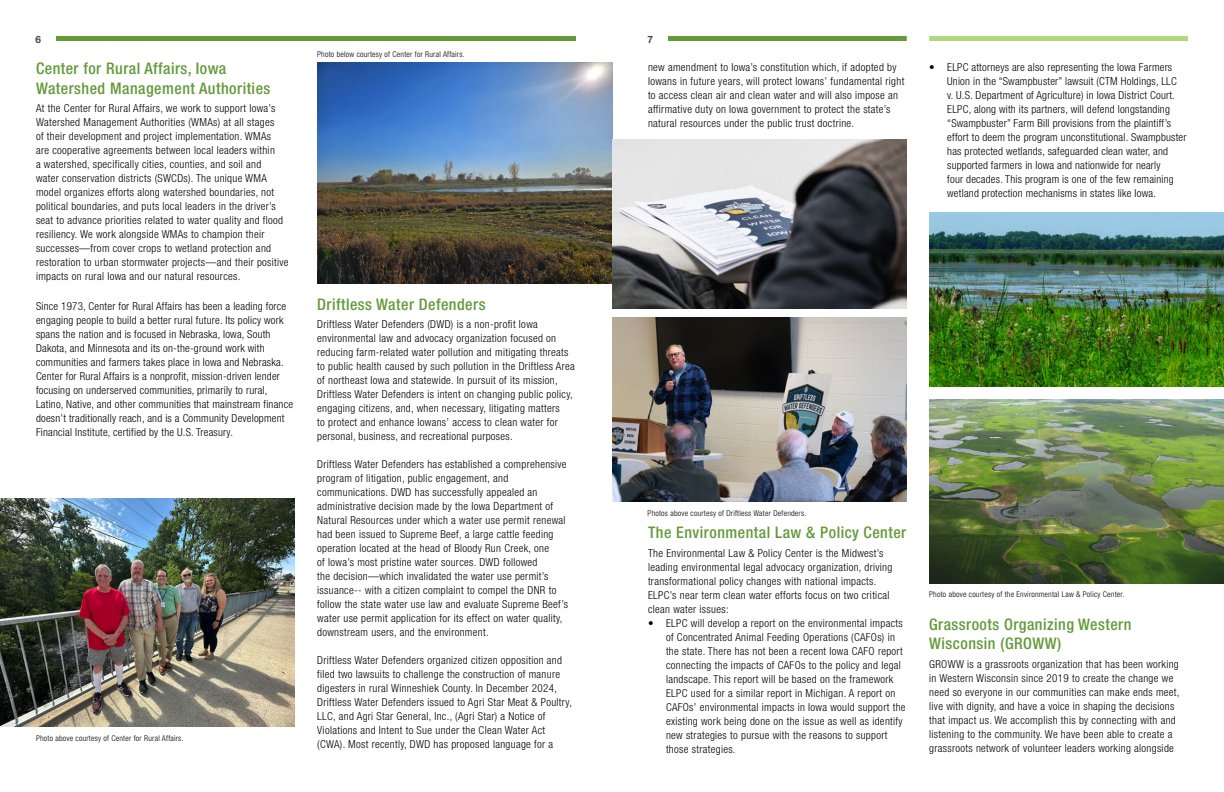
<style>
.page{position:relative;width:1224px;height:792px;background:#fff}
.page>*{position:absolute;margin:0;border:0;box-sizing:border-box;transform-origin:0 0}
.t1{font:500 condensed 16px/19.2px "Helvetica Neue LT Std";letter-spacing:.03em;color:#639a3a}
.Designee_Body{font:300 condensed 11px/14px "Helvetica Neue LT Std";letter-spacing:.03em;color:#000}
.t2{font:700 10px "Helvetica Neue";color:#424448}
.Captions{font:300 condensed 8px "Helvetica Neue LT Std";letter-spacing:.03em;color:#000}
</style>
<div class="page">
<div style="left:668px;top:36px;width:239px;height:5px;background:#639a3a"></div>
<div style="left:929px;top:36px;width:259px;height:5px;background:#b0d97d"></div>
<div style="left:56px;top:36px;width:520px;height:5px;background:#639a3a"></div>
<img style="left:0;top:499px;width:295px;height:228px">
<img style="left:317px;top:63px;width:295px;height:221px">
<img style="left:612px;top:139px;width:295px;height:170px">
<img style="left:612px;top:317px;width:294px;height:184px">
<img style="left:929px;top:213px;width:295px;height:174px">
<img style="left:929px;top:399px;width:295px;height:184px">
<p class="t2" style="left:36px;top:32px;width:7px">6</p>
<p class="t2" style="left:648px;top:32px;width:7px">7</p>
<h3 class="t1" style="left:36px;top:59px;width:236px">Center for Rural Affairs, Iowa<br>Watershed Management Authorities</h3>
<p class="Designee_Body" style="left:36px;top:101px;width:254px">At the Center for Rural Affairs, we work to support Iowa’s Watershed Management Authorities (WMAs) at all stages<br>of their development and project implementation. WMAs<br>are cooperative agreements between local leaders within<br>a watershed, specifically cities, counties, and soil and<br>water conservation districts (SWCDs). The unique WMA model organizes efforts along watershed boundaries, not political boundaries, and puts local leaders in the driver’s seat to advance priorities related to water quality and flood resiliency. We work alongside WMAs to champion their successes—from cover crops to wetland protection and restoration to urban stormwater projects—and their positive impacts on rural Iowa and our natural resources.</p>
<p class="Designee_Body" style="left:36px;top:299px;width:259px">Since 1973, Center for Rural Affairs has been a leading force engaging people to build a better rural future. Its policy work spans the nation and is focused in Nebraska, Iowa, South Dakota, and Minnesota and its on-the-ground work with communities and farmers takes place in Iowa and Nebraska.<br>Center for Rural Affairs is a nonprofit, mission-driven lender focusing on underserved communities, primarily to rural, Latino, Native, and other communities that mainstream finance doesn’t traditionally reach, and is a Community Development Financial Institute, certified by the U.S. Treasury.</p>
<p class="Captions" style="left:317px;top:49px;width:149px">Photo below courtesy of Center for Rural Affairs.</p>
<p class="Designee_Body" style="left:648px;top:60px;width:258px">new amendment to Iowa’s constitution which, if adopted by Iowans in future years, will protect Iowans’ fundamental right to access clean air and clean water and will also impose an affirmative duty on Iowa government to protect the state’s natural resources under the public trust doctrine.</p>
<h3 class="t1" style="left:317px;top:294px;width:170px">Driftless Water Defenders</h3>
<p class="Designee_Body" style="left:317px;top:317px;width:259px">Driftless Water Defenders (DWD) is a non-profit Iowa environmental law and advocacy organization focused on reducing farm-related water pollution and mitigating threats to public health caused by such pollution in the Driftless Area of northeast Iowa and statewide. In pursuit of its mission, Driftless Water Defenders is intent on changing public policy, engaging citizens, and, when necessary, litigating matters<br>to protect and enhance Iowans’ access to clean water for personal, business, and recreational purposes.</p>
<p class="Designee_Body" style="left:317px;top:457px;width:252px">Driftless Water Defenders has established a comprehensive program of litigation, public engagement, and communications. DWD has successfully appealed an administrative decision made by the Iowa Department of Natural Resources under which a water use permit renewal had been issued to Supreme Beef, a large cattle feeding operation located at the head of Bloody Run Creek, one<br>of Iowa’s most pristine water sources. DWD followed<br>the decision—which invalidated the water use permit’s issuance-- with a citizen complaint to compel the DNR to follow the state water use law and evaluate Supreme Beef’s water use permit application for its effect on water quality, downstream users, and the environment.</p>
<p class="Designee_Body" style="left:317px;top:653px;width:256px">Driftless Water Defenders organized citizen opposition and filed two lawsuits to challenge the construction of manure digesters in rural Winneshiek County. In December 2024, Driftless Water Defenders issued to Agri Star Meat &amp; Poultry, LLC, and Agri Star General, Inc., (Agri Star) a Notice of Violations and Intent to Sue under the Clean Water Act (CWA). Most recently, DWD has proposed language for a</p>
<p class="Captions" style="left:648px;top:508px;width:160px">Photos above courtesy of Driftless Water Defenders.</p>
<h3 class="t1" style="left:648px;top:523px;width:260px">The Environmental Law &amp; Policy Center</h3>
<p class="Designee_Body" style="left:648px;top:546px;width:246px">The Environmental Law &amp; Policy Center is the Midwest’s leading environmental legal advocacy organization, driving transformational policy changes with national impacts.<br>ELPC’s near term clean water efforts focus on two critical clean water issues:</p>
<p class="Designee_Body" style="left:666px;top:616px;width:241px;text-indent:-18px">• ELPC will develop a report on the environmental impacts of Concentrated Animal Feeding Operations (CAFOs) in the state. There has not been a recent Iowa CAFO report connecting the impacts of CAFOs to the policy and legal landscape. This report will be based on the framework ELPC used for a similar report in Michigan. A report on CAFOs’ environmental impacts in Iowa would support the existing work being done on the issue as well as identify new strategies to pursue with the reasons to support those strategies.</p>
<p class="Captions" style="left:36px;top:733px;width:149px">Photo above courtesy of Center for Rural Affairs.</p>
<p class="Designee_Body" style="left:947px;top:60px;width:241px;text-indent:-18px">• ELPC attorneys are also representing the Iowa Farmers Union in the “Swampbuster” lawsuit (CTM Holdings, LLC<br>v. U.S. Department of Agriculture) in Iowa District Court.<br>ELPC, along with its partners, will defend longstanding “Swampbuster” Farm Bill provisions from the plaintiff’s effort to deem the program unconstitutional. Swampbuster has protected wetlands, safeguarded clean water, and supported farmers in Iowa and nationwide for nearly<br>four decades. This program is one of the few remaining wetland protection mechanisms in states like Iowa.</p>
<p class="Captions" style="left:929px;top:589px;width:197px">Photo above courtesy of the Environmental Law &amp; Policy Center.</p>
<h3 class="t1" style="left:929px;top:614px;width:204px">Grassroots Organizing Western<br>Wisconsin (GROWW)</h3>
<p class="Designee_Body" style="left:929px;top:657px;width:252px">GROWW is a grassroots organization that has been working in Western Wisconsin since 2019 to create the change we need so everyone in our communities can make ends meet, live with dignity, and have a voice in shaping the decisions that impact us. We accomplish this by connecting with and listening to the community. We have been able to create a grassroots network of volunteer leaders working alongside</p>
</div>
